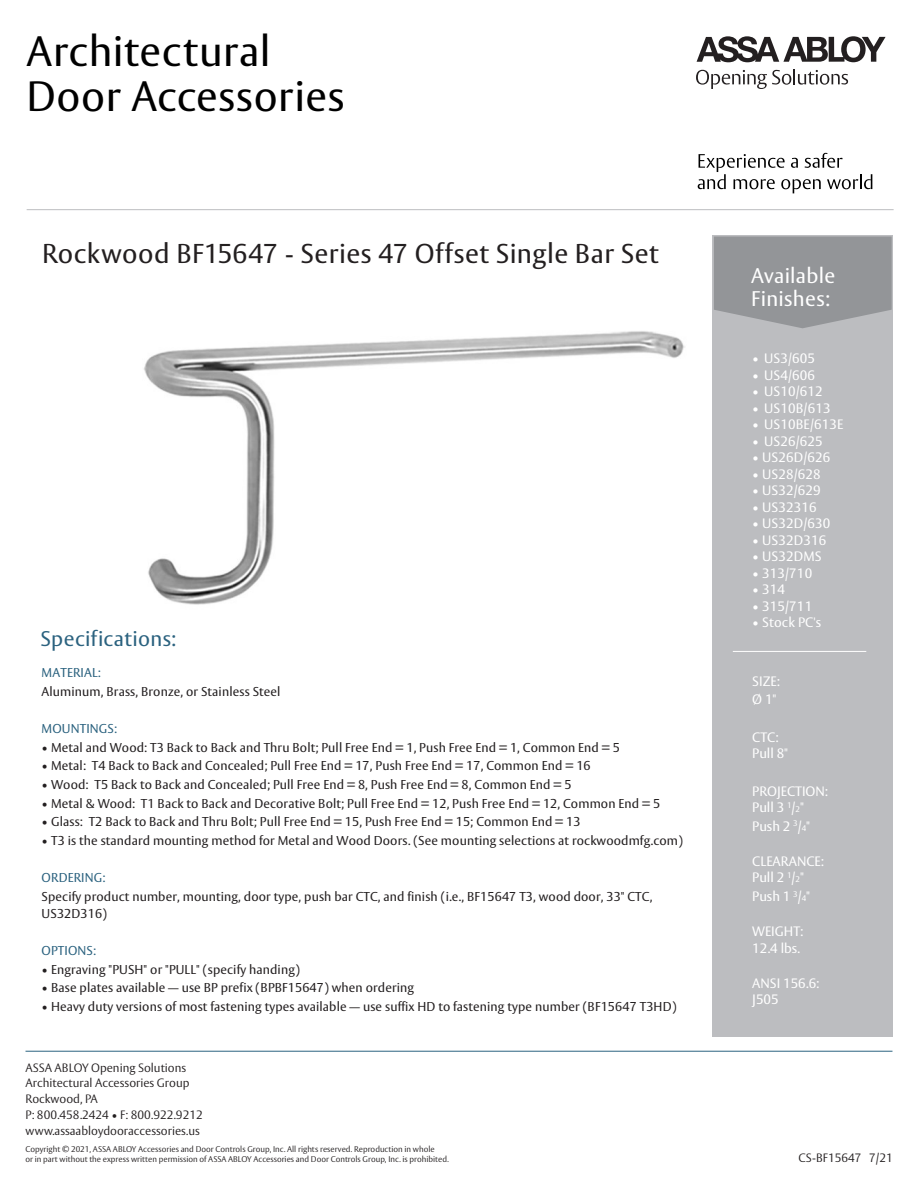
<style>
.page{position:relative;width:918px;height:1188px;background:#fff}
.page>*{position:absolute;margin:0;border:0;box-sizing:border-box;transform-origin:0 0}
.t1{font:42px/45.8px "ASSA Vesta";letter-spacing:.015em;color:#000}
.t2{font:27px "ASSA Vesta";letter-spacing:.015em;color:#231f20}
.t3{font:21px/22.5px "ASSA Vesta";letter-spacing:.015em;color:#fff}
.t4{font:21px "ASSA Vesta";letter-spacing:.015em;color:#2b627f}
.t5{font:13.5px/16.5px "ASSA Vesta";letter-spacing:.01em;color:#fff}
.t6{font:12.75px/16.5px "ASSA Vesta";letter-spacing:.01em;color:#231f20}
.t7{font:12.75px "ASSA Vesta";letter-spacing:.01em;color:#2b627f}
.t8{font:300 12px "ASSA Vesta";color:#231f20}
.t9{font:300 8.25px/9.8px "ASSA Vesta";color:#231f20}
.s1{font-size:8.1px}
</style>
<div class="page">
<div style="left:713px;top:235px;width:180px;height:802px;background:#bcbdc0"></div>
<svg style="left:714px;top:237px;width:178px;height:91px;background:#97989b"></svg>
<hr style="left:733px;top:651px;width:133px;height:1px;background:#fff">
<img style="left:144px;top:331px;width:541px;height:274px">
<hr style="left:27px;top:209px;width:867px;height:1px;background:#bcbdc0">
<svg style="left:697px;top:36px;width:189px;height:26px"></svg>
<svg style="left:696px;top:69px;width:152px;height:20px"></svg>
<svg style="left:698px;top:153px;width:174px;height:40px"></svg>
<hr style="left:26px;top:1051px;width:866px;height:1px;background:#2b627f">
<p class="t1" style="left:27px;top:30px;width:319px">Architectural<br>Door Accessories</p>
<p class="t2" style="left:42px;top:237px;width:618px">Rockwood BF15647 - Series 47 Offset Single Bar Set</p>
<p class="t4" style="left:41px;top:626px;width:137px">Specifications:</p>
<p class="t7" style="left:42px;top:665px;width:61px">MATERIAL:</p>
<p class="t6" style="left:42px;top:684px;width:240px">Aluminum, Brass, Bronze, or Stainless Steel</p>
<p class="t7" style="left:42px;top:721px;width:77px">MOUNTINGS:</p>
<p class="t6" style="left:42px;top:740px;width:580px">• Metal and Wood: T3 Back to Back and Thru Bolt; Pull Free End = 1, Push Free End = 1, Common End = 5</p>
<p class="t6" style="left:42px;top:758px;width:551px">• Metal: T4 Back to Back and Concealed; Pull Free End = 17, Push Free End = 17, Common End = 16</p>
<p class="t6" style="left:42px;top:777px;width:532px">• Wood: T5 Back to Back and Concealed; Pull Free End = 8, Push Free End = 8, Common End = 5</p>
<p class="t6" style="left:42px;top:796px;width:620px">• Metal &amp; Wood: T1 Back to Back and Decorative Bolt; Pull Free End = 12, Push Free End = 12, Common End = 5</p>
<p class="t6" style="left:42px;top:814px;width:541px">• Glass: T2 Back to Back and Thru Bolt; Pull Free End = 15, Push Free End = 15; Common End = 13</p>
<p class="t6" style="left:42px;top:833px;width:643px">• T3 is the standard mounting method for Metal and Wood Doors. (See mounting selections at rockwoodmfg.com)</p>
<p class="t7" style="left:42px;top:870px;width:65px">ORDERING:</p>
<p class="t6" style="left:42px;top:889px;width:612px">Specify product number, mounting, door type, push bar CTC, and finish (i.e., BF15647 T3, wood door, 33" CTC,<br>US32D316)</p>
<p class="t7" style="left:42px;top:943px;width:56px">OPTIONS:</p>
<p class="t6" style="left:42px;top:961px;width:260px">• Engraving "PUSH" or "PULL" (specify handing)</p>
<p class="t6" style="left:42px;top:980px;width:374px">• Base plates available — use BP prefix (BPBF15647) when ordering</p>
<p class="t6" style="left:42px;top:999px;width:636px">• Heavy duty versions of most fastening types available — use suffix HD to fastening type number (BF15647 T3HD)</p>
<p class="t8" style="left:26px;top:1060px;width:162px">ASSA ABLOY Opening Solutions</p>
<p class="t8" style="left:26px;top:1076px;width:166px">Architectural Accessories Group</p>
<p class="t8" style="left:26px;top:1092px;width:74px">Rockwood, PA</p>
<p class="t8" style="left:26px;top:1107px;width:179px">P: 800.458.2424 • F: 800.922.9212</p>
<p class="t8" style="left:26px;top:1123px;width:176px">www.assaabloydooraccessories.us</p>
<p class="t9" style="left:26px;top:1144px;width:425px">Copyright © 2021, ASSA ABLOY Accessories and Door Controls Group, Inc. All rights reserved. Reproduction in whole<br>or in part without the express written permission of ASSA ABLOY Accessories and Door Controls Group, Inc. is prohibited.</p>
<p class="t3" style="left:751px;top:265px;width:86px">Available<br>Finishes:</p>
<p class="t5" style="left:752px;top:351px;width:64px">• US3/605</p>
<p class="t5" style="left:752px;top:367px;width:64px">• US4/606</p>
<p class="t5" style="left:752px;top:384px;width:72px">• US10/612</p>
<p class="t5" style="left:752px;top:400px;width:80px">• US10B/613</p>
<p class="t5" style="left:752px;top:417px;width:93px">• US10BE/613E</p>
<p class="t5" style="left:752px;top:433px;width:72px">• US26/625</p>
<p class="t5" style="left:752px;top:450px;width:80px">• US26D/626</p>
<p class="t5" style="left:752px;top:466px;width:70px">• US28/628</p>
<p class="t5" style="left:752px;top:483px;width:70px">• US32/629</p>
<p class="t5" style="left:752px;top:499px;width:66px">• US32316</p>
<p class="t5" style="left:752px;top:516px;width:80px">• US32D/630</p>
<p class="t5" style="left:752px;top:532px;width:76px">• US32D316</p>
<p class="t5" style="left:752px;top:549px;width:71px">• US32DMS</p>
<p class="t5" style="left:752px;top:565px;width:62px">• 313/710</p>
<p class="t5" style="left:752px;top:582px;width:34px">• 314</p>
<p class="t5" style="left:752px;top:598px;width:62px">• 315/711</p>
<p class="t5" style="left:752px;top:615px;width:71px">• Stock PC's</p>
<p class="t5" style="left:752px;top:673px;width:29px">SIZE:</p>
<p class="t5" style="left:752px;top:692px;width:26px">Ø 1"</p>
<p class="t5" style="left:752px;top:729px;width:37px">CTC:<br>Pull 8"</p>
<p class="t5" style="left:752px;top:783px;width:77px">PROJECTION:<br>Pull 3 <sup>1</sup>/<span class="s1">2</span>"</p>
<p class="t5" style="left:752px;top:818px;width:59px">Push 2 <sup>3</sup>/<span class="s1">4</span>"</p>
<p class="t5" style="left:752px;top:853px;width:73px">CLEARANCE:<br>Pull 2 <sup>1</sup>/<span class="s1">2</span>"</p>
<p class="t5" style="left:752px;top:889px;width:59px">Push 1 <sup>3</sup>/<span class="s1">4</span>"</p>
<p class="t5" style="left:752px;top:924px;width:53px">WEIGHT:<br>12.4 lbs.</p>
<p class="t5" style="left:752px;top:975px;width:69px">ANSI 156.6:<br>J505</p>
<p class="t8" style="left:799px;top:1151px;width:96px">CS-BF15647 7/21</p>
</div>
